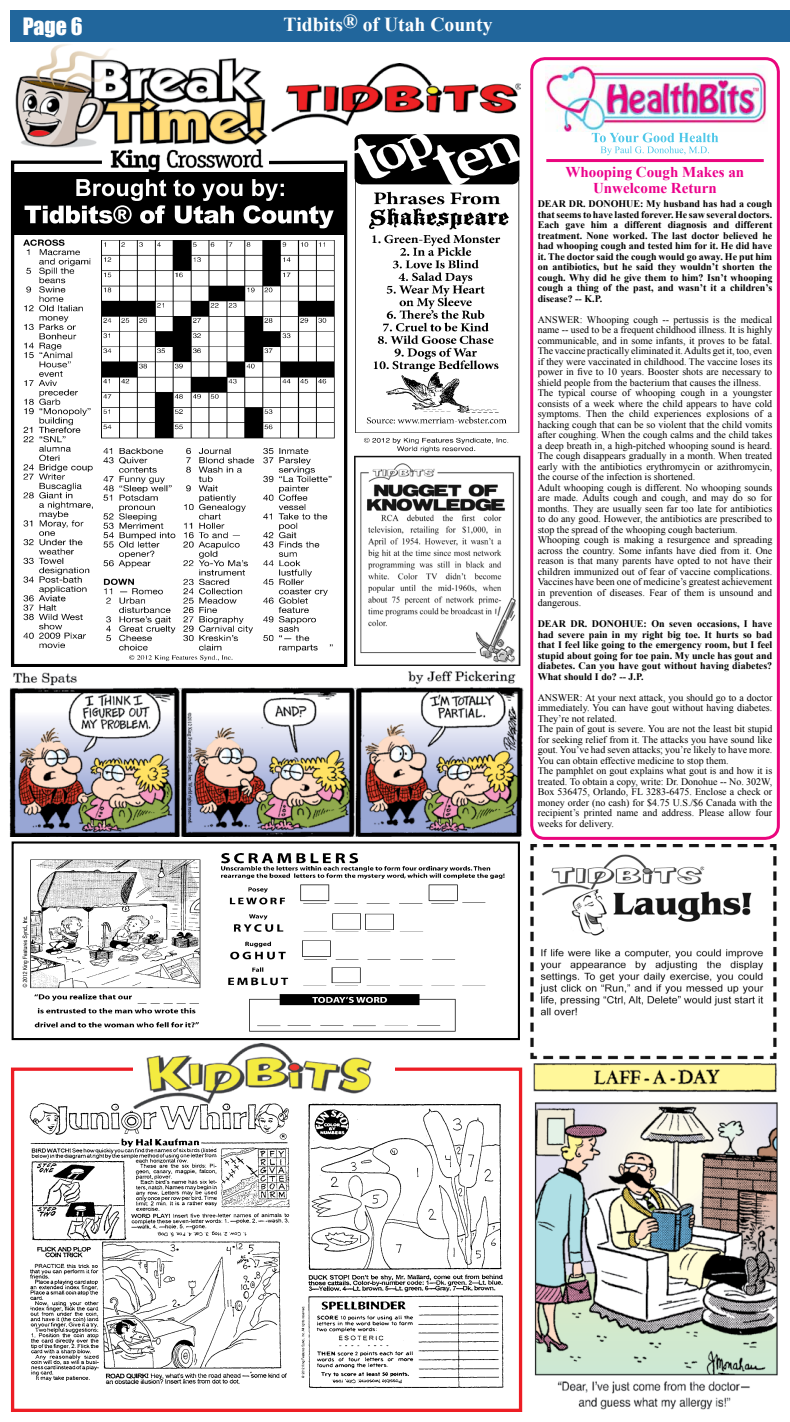
<style>
.page{position:relative;width:790px;height:1422px;background:#fff}
.page>*{position:absolute;margin:0;border:0;box-sizing:border-box;transform-origin:0 0}
.t1{font:22px "Impact";color:#fff}
.t2{font:700 19.8px "Times New Roman";color:#fff}
.t3{font:700 15px/16px "Times New Roman";color:#ec008c;text-align:center}
.t4{font:10px/10.5px "Times New Roman";color:#000}
.t5{font:700 10px/10.5px "Times New Roman";color:#000;text-align:justify}
</style>
<div class="page">
<img style="left:15px;top:44px;width:253px;height:104px">
<img style="left:110px;top:149px;width:152px;height:10px">
<svg style="left:10px;top:159px;width:338px;height:508px"></svg>
<img style="left:17px;top:210px;width:328px;height:457px">
<div style="left:11px;top:1068px;width:511px;height:344px;border:3px solid #ed1d24"></div>
<img style="left:134px;top:1044px;width:261px;height:55px">
<img style="left:29px;top:1099px;width:475px;height:290px">
<img style="left:22px;top:853px;width:483px;height:179px">
<div style="left:12px;top:841px;width:508px;height:199px;border:2px solid #000"></div>
<img style="left:9px;top:670px;width:514px;height:167px">
<div style="left:10px;top:11px;width:780px;height:31px;background:#21669c"></div>
<img style="left:272px;top:64px;width:248px;height:67px">
<div style="left:530px;top:57px;width:250px;height:783px;border:3px solid #ea057d;border-radius:13px"></div>
<img style="left:546px;top:66px;width:221px;height:65px">
<hr style="left:546px;top:159px;width:218px;height:3px;background:#ea057d">
<svg style="left:592px;top:133px;width:126px;height:22px"></svg>
<svg style="left:25px;top:179px;width:309px;height:49px"></svg>
<img style="left:354px;top:456px;width:166px;height:210px">
<img style="left:354px;top:134px;width:166px;height:319px">
<img style="left:533px;top:1063px;width:245px;height:347px">
<img style="left:530px;top:844px;width:247px;height:216px">
<h1 class="t1" style="left:23px;top:10px;width:62px">Page 6</h1>
<h2 class="t2" style="left:284px;top:11px;width:210px">Tidbits® of Utah County</h2>
<h3 class="t3" style="left:566px;top:164px;width:180px">Whooping Cough Makes an<br>Unwelcome Return</h3>
<p class="t5" style="left:538px;top:198px;width:236px">DEAR DR. DONOHUE: My husband has had a cough that seems to have lasted forever. He saw several doctors.<br>Each gave him a different diagnosis and different treatment. None worked. The last doctor believed he had whooping cough and tested him for it. He did have it. The doctor said the cough would go away. He put him on antibiotics, but he said they wouldn’t shorten the cough. Why did he give them to him? Isn’t whooping cough a thing of the past, and wasn’t it a children’s disease? -- K.P.</p>
<p class="t4" style="left:538px;top:314px;width:236px">ANSWER: Whooping cough -- pertussis is the medical name -- used to be a frequent childhood illness. It is highly communicable, and in some infants, it proves to be fatal.<br>The vaccine practically eliminated it.Adults get it, too, even if they were vaccinated in childhood. The vaccine loses its power in five to 10 years. Booster shots are necessary to shield people from the bacterium that causes the illness.<br>The typical course of whooping cough in a youngster consists of a week where the child appears to have cold symptoms. Then the child experiences explosions of a hacking cough that can be so violent that the child vomits after coughing. When the cough calms and the child takes a deep breath in, a high-pitched whooping sound is heard.<br>The cough disappears gradually in a month. When treated early with the antibiotics erythromycin or azithromycin, the course of the infection is shortened.<br>Adult whooping cough is different. No whooping sounds are made. Adults cough and cough, and may do so for months. They are usually seen far too late for antibiotics to do any good. However, the antibiotics are prescribed to stop the spread of the whooping cough bacterium.<br>Whooping cough is making a resurgence and spreading across the country. Some infants have died from it. One reason is that many parents have opted to not have their children immunized out of fear of vaccine complications.<br>Vaccines have been one of medicine’s greatest achievement in prevention of diseases. Fear of them is unsound and dangerous.</p>
<p class="t5" style="left:538px;top:618px;width:236px">DEAR DR. DONOHUE: On seven occasions, I have had severe pain in my right big toe. It hurts so bad that I feel like going to the emergency room, but I feel stupid about going for toe pain. My uncle has gout and diabetes. Can you have gout without having diabetes?<br>What should I do? -- J.P.</p>
<p class="t4" style="left:538px;top:692px;width:236px">ANSWER: At your next attack, you should go to a doctor immediately. You can have gout without having diabetes.<br>They’re not related.<br>The pain of gout is severe. You are not the least bit stupid for seeking relief from it. The attacks you have sound like gout. You’ve had seven attacks; you’re likely to have more.<br>You can obtain effective medicine to stop them.<br>The pamphlet on gout explains what gout is and how it is treated. To obtain a copy, write: Dr. Donohue -- No. 302W, Box 536475, Orlando, FL 3283-6475. Enclose a check or money order (no cash) for $4.75 U.S./$6 Canada with the recipient’s printed name and address. Please allow four weeks for delivery.</p>
</div>
